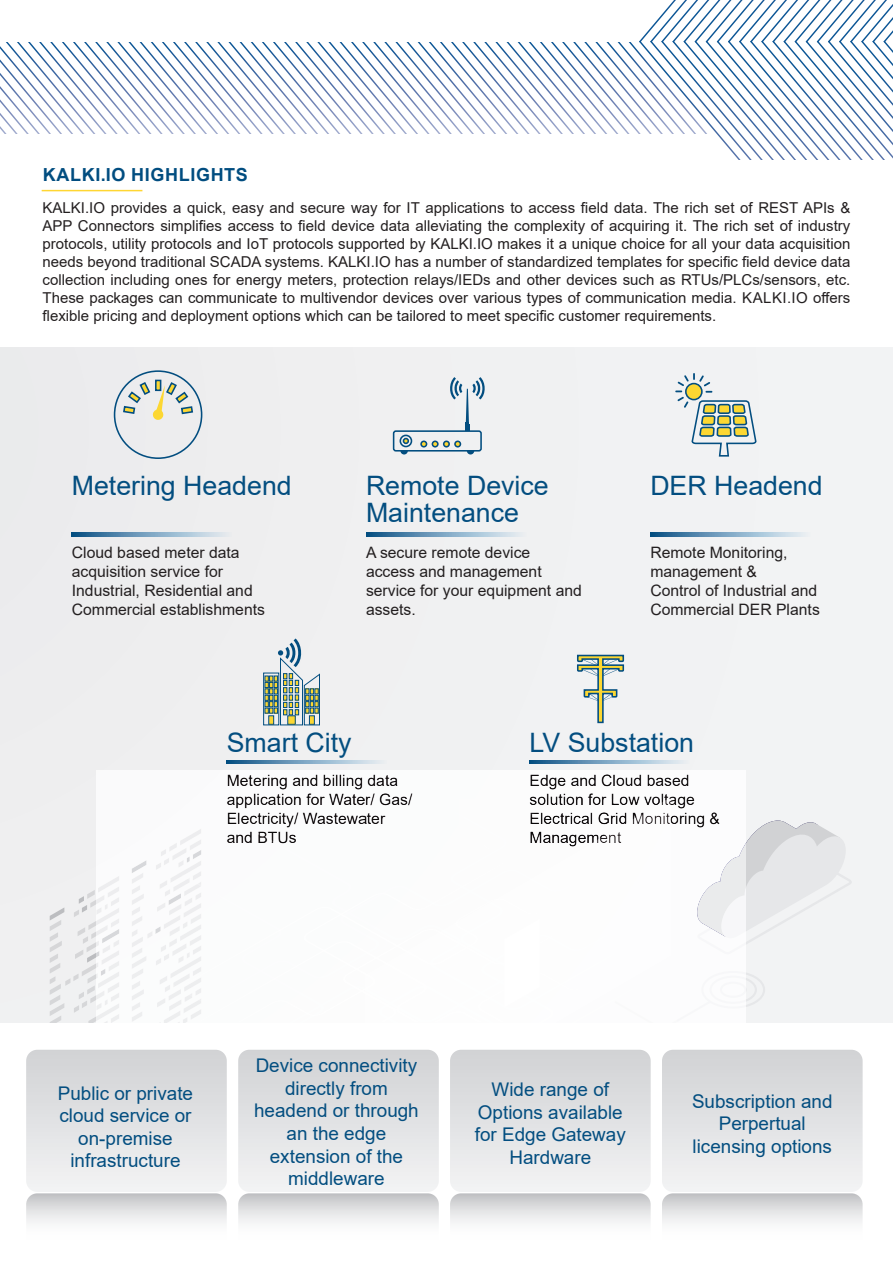
<style>
.page{position:relative;width:893px;height:1263px;background:#fff}
.page>*{position:absolute;margin:0;border:0;box-sizing:border-box;transform-origin:0 0}
.t1{font:26.7px/26.7px "Arial";color:#034e80}
.t2{font:18.9px/22.6px "Arial";color:#034e80;text-align:center}
.Headline-3{font:700 18px "Arial";letter-spacing:.035em;color:#014d80}
.t3{font:15.75px/18.9px "Arial";color:#231f20}
.Body_text{font:15px/18px "Arial";color:#231f20;text-align:justify}
</style>
<div class="page">
<svg style="left:0;top:0;width:893px;height:192px"></svg>
<div style="left:0;top:0;width:638px;height:42px;background:#fff"></div>
<div style="left:0;top:347px;width:893px;height:675px;background:#f0f1f2"></div>
<svg style="left:72px;top:533px;width:155px;height:3px"></svg>
<svg style="left:227px;top:760px;width:153px;height:4px"></svg>
<svg style="left:366px;top:533px;width:154px;height:3px"></svg>
<svg style="left:650px;top:533px;width:153px;height:3px"></svg>
<svg style="left:26px;top:1050px;width:201px;height:173px"></svg>
<svg style="left:238px;top:1050px;width:201px;height:173px"></svg>
<svg style="left:450px;top:1050px;width:201px;height:173px"></svg>
<svg style="left:662px;top:1050px;width:201px;height:173px"></svg>
<svg style="left:577px;top:654px;width:48px;height:70px"></svg>
<svg style="left:392px;top:377px;width:93px;height:77px"></svg>
<svg style="left:476px;top:380px;width:5px;height:16px"></svg>
<svg style="left:453px;top:380px;width:6px;height:16px"></svg>
<svg style="left:458px;top:383px;width:4px;height:10px"></svg>
<svg style="left:472px;top:384px;width:5px;height:9px"></svg>
<div style="left:114px;top:370px;width:88px;height:89px;border:2px solid #034e80;border-radius:50%"></div>
<div style="left:155px;top:380px;width:6px;height:11px;border:2px solid #034e80"></div>
<svg style="left:122px;top:381px;width:72px;height:39px"></svg>
<svg style="left:530px;top:760px;width:153px;height:4px"></svg>
<svg style="left:675px;top:373px;width:82px;height:84px"></svg>
<svg style="left:50px;top:876px;width:69px;height:146px"></svg>
<svg style="left:96px;top:911px;width:36px;height:111px"></svg>
<div style="left:412px;top:770px;width:286px;height:11px;background:#fcfcfc"></div>
<div style="left:195px;top:781px;width:536px;height:36px;background:#fbfcfc"></div>
<div style="left:365px;top:797px;width:306px;height:20px;background:#fbfcfc"></div>
<div style="left:460px;top:799px;width:216px;height:18px;background:#fcfcfc"></div>
<svg style="left:132px;top:817px;width:720px;height:206px"></svg>
<div style="left:263px;top:672px;width:16px;height:53px;border:1px solid #034e80"></div>
<svg style="left:265px;top:638px;width:55px;height:88px"></svg>
<hr style="left:42px;top:190px;width:100px;height:1px;background:#ffd633">
<p class="Headline-3" style="left:43px;top:162px;width:207px">KALKI.IO HIGHLIGHTS</p>
<p class="Body_text" style="left:43px;top:199px;width:809px">KALKI.IO provides a quick, easy and secure way for IT applications to access field data. The rich set of REST APIs &amp; APP Connectors simplifies access to field device data alleviating the complexity of acquiring it. The rich set of industry protocols, utility protocols and IoT protocols supported by KALKI.IO makes it a unique choice for all your data acquisition needs beyond traditional SCADA systems. KALKI.IO has a number of standardized templates for specific field device data collection including ones for energy meters, protection relays/IEDs and other devices such as RTUs/PLCs/sensors, etc.<br>These packages can communicate to multivendor devices over various types of communication media. KALKI.IO offers flexible pricing and deployment options which can be tailored to meet specific customer requirements.</p>
<p class="t1" style="left:72px;top:472px;width:221px">Metering Headend</p>
<p class="t3" style="left:72px;top:543px;width:195px">Cloud based meter data acquisition service for<br>Industrial, Residential and<br>Commercial establishments</p>
<p class="t1" style="left:366px;top:472px;width:184px">Remote Device<br>Maintenance</p>
<p class="t3" style="left:366px;top:543px;width:217px">A secure remote device access and management service for your equipment and assets.</p>
<p class="t1" style="left:650px;top:472px;width:174px">DER Headend</p>
<p class="t3" style="left:650px;top:543px;width:171px">Remote Monitoring, management &amp;<br>Control of Industrial and<br>Commercial DER Plants</p>
<p class="t1" style="left:227px;top:729px;width:126px">Smart City</p>
<p class="t3" style="left:227px;top:771px;width:187px">Metering and billing data application for Water/ Gas/<br>Electricity/ Wastewater and BTUs</p>
<p class="t1" style="left:530px;top:729px;width:166px">LV Substation</p>
<p class="t3" style="left:530px;top:771px;width:192px">Edge and Cloud based solution for Low voltage<br>Electrical Grid Monitoring &amp;<br>Management</p>
<p class="t2" style="left:254px;top:1054px;width:166px">Device connectivity directly from headend or through an the edge extension of the middleware</p>
<p class="t2" style="left:58px;top:1081px;width:137px">Public or private cloud service or on-premise infrastructure</p>
<p class="t2" style="left:475px;top:1078px;width:153px">Wide range of<br>Options available for Edge Gateway<br>Hardware</p>
<p class="t2" style="left:692px;top:1089px;width:142px">Subscription and<br>Perpertual licensing options</p>
</div>
